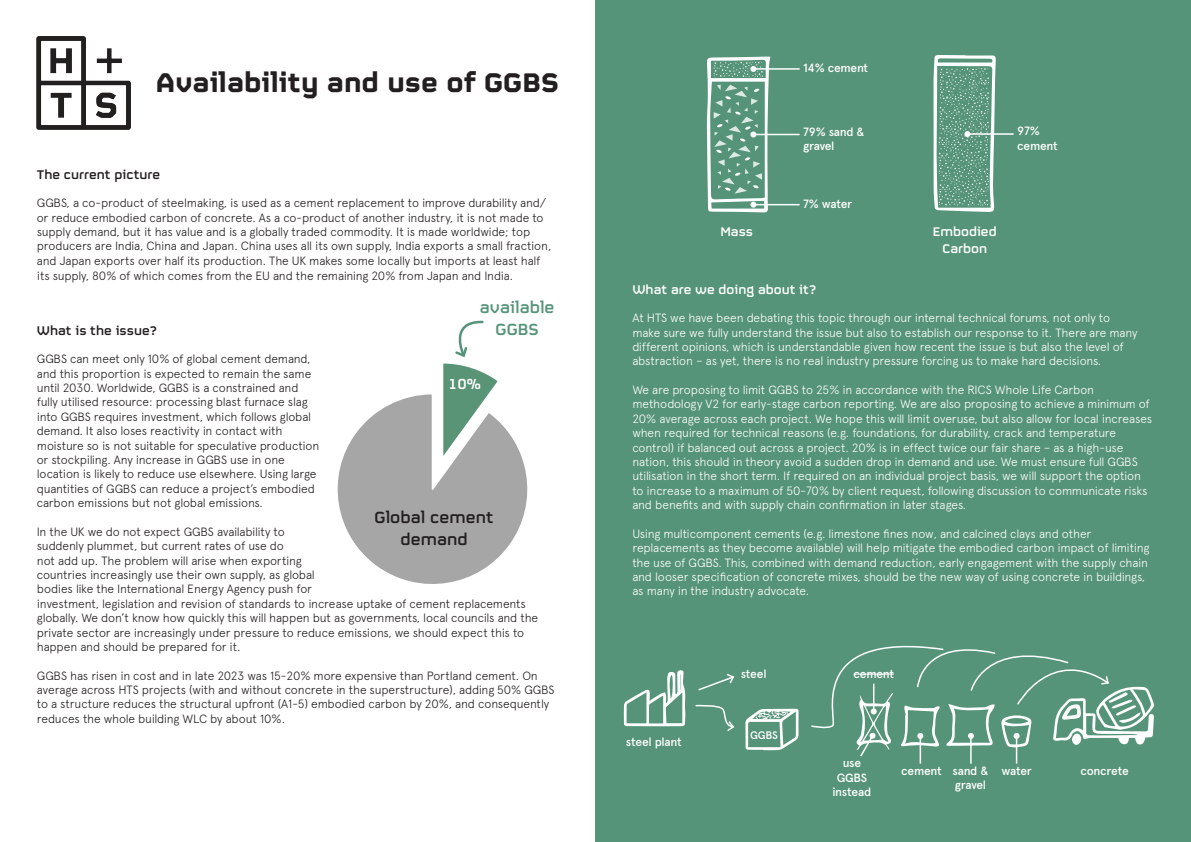
<style>
.page{position:relative;width:1191px;height:842px;background:#fff}
.page>*{position:absolute;margin:0;border:0;box-sizing:border-box;transform-origin:0 0}
.t1{font:700 30px "FS Sinclair";color:#231f20}
.t2{font:500 18px/21.6px "FS Sinclair";color:#231f20;text-align:center}
.t3{font:500 18px/21.6px "FS Sinclair";color:#569479;text-align:center}
.t4{font:500 16.2px "FS Sinclair";color:#fff}
.t5{font:500 14px/16.8px "FS Sinclair";color:#fff;text-align:center}
.t6{font:500 14px "FS Sinclair";color:#231f20}
.t7{font:300 12px/14.4px "Apercu";letter-spacing:-.015em;color:#231f20}
.t8{font:300 12px/14.4px "Apercu";letter-spacing:-.015em;color:#fff}
.Body_copy__12__black{font:500 12px/14.4px "Apercu";letter-spacing:-.02em;color:#fff}
.Body_copy__12__black-2{font:500 11px "Apercu";color:#fff}
</style>
<div class="page">
<div style="left:595px;top:0;width:596px;height:842px;background:#569479"></div>
<hr style="left:753px;top:68px;width:46px;height:2px;background:#fff">
<hr style="left:753px;top:134px;width:46px;height:1px;background:#fff">
<hr style="left:967px;top:133px;width:46px;height:2px;background:#fff">
<hr style="left:753px;top:204px;width:46px;height:1px;background:#fff">
<svg style="left:707px;top:57px;width:63px;height:155px"></svg>
<svg style="left:933px;top:55px;width:62px;height:157px"></svg>
<svg style="left:624px;top:670px;width:62px;height:56px"></svg>
<svg style="left:698px;top:674px;width:37px;height:17px"></svg>
<svg style="left:695px;top:704px;width:39px;height:27px"></svg>
<svg style="left:745px;top:645px;width:409px;height:119px"></svg>
<img style="left:37px;top:36px;width:93px;height:93px">
<svg style="left:337px;top:394px;width:191px;height:190px"></svg>
<svg style="left:441px;top:320px;width:60px;height:143px"></svg>
<p class="t1" style="left:156px;top:56px;width:404px">Availability and use of GGBS</p>
<p class="t6" style="left:37px;top:163px;width:125px">The current picture</p>
<p class="t7" style="left:37px;top:196px;width:516px">GGBS, a co-product of steelmaking, is used as a cement replacement to improve durability and/ or reduce embodied carbon of concrete. As a co-product of another industry, it is not made to supply demand, but it has value and is a globally traded commodity. It is made worldwide; top producers are India, China and Japan. China uses all its own supply, India exports a small fraction, and Japan exports over half its production. The UK makes some locally but imports at least half its supply, 80% of which comes from the EU and the remaining 20% from Japan and India.</p>
<p class="t3" style="left:480px;top:295px;width:76px">available<br>GGBS</p>
<p class="t6" style="left:37px;top:319px;width:122px">What is the issue?</p>
<p class="t7" style="left:37px;top:352px;width:284px">GGBS can meet only 10% of global cement demand, and this proportion is expected to remain the same until 2030. Worldwide, GGBS is a constrained and fully utilised resource: processing blast furnace slag into GGBS requires investment, which follows global demand. It also loses reactivity in contact with moisture so is not suitable for speculative production or stockpiling. Any increase in GGBS use in one location is likely to reduce use elsewhere. Using large quantities of GGBS can reduce a project’s embodied carbon emissions but not global emissions.</p>
<p class="t7" style="left:37px;top:524px;width:503px">In the UK we do not expect GGBS availability to<br>suddenly plummet, but current rates of use do<br>not add up. The problem will arise when exporting<br>countries increasingly use their own supply, as global<br>bodies like the International Energy Agency push for<br>investment, legislation and revision of standards to increase uptake of cement replacements globally. We don’t know how quickly this will happen but as governments, local councils and the private sector are increasingly under pressure to reduce emissions, we should expect this to happen and should be prepared for it.</p>
<p class="t7" style="left:37px;top:668px;width:519px">GGBS has risen in cost and in late 2023 was 15-20% more expensive than Portland cement. On average across HTS projects (with and without concrete in the superstructure), adding 50% GGBS to a structure reduces the structural upfront (A1-5) embodied carbon by 20%, and consequently reduces the whole building WLC by about 10%.</p>
<p class="t4" style="left:448px;top:371px;width:34px">10%</p>
<p class="t2" style="left:374px;top:504px;width:121px">Global cement demand</p>
<p class="Body_copy__12__black" style="left:803px;top:61px;width:67px">14% cement</p>
<p class="Body_copy__12__black" style="left:803px;top:124px;width:63px">79% sand &amp; gravel</p>
<p class="Body_copy__12__black" style="left:1017px;top:124px;width:42px">97% cement</p>
<p class="Body_copy__12__black" style="left:803px;top:196px;width:50px">7% water</p>
<p class="t5" style="left:720px;top:222px;width:34px">Mass</p>
<p class="t5" style="left:932px;top:222px;width:65px">Embodied<br>Carbon</p>
<p class="t5" style="left:632px;top:279px;width:186px">What are we doing about it?</p>
<p class="t8" style="left:632px;top:311px;width:507px">At HTS we have been debating this topic through our internal technical forums, not only to make sure we fully understand the issue but also to establish our response to it. There are many different opinions, which is understandable given how recent the issue is but also the level of abstraction – as yet, there is no real industry pressure forcing us to make hard decisions.</p>
<p class="t8" style="left:632px;top:382px;width:521px">We are proposing to limit GGBS to 25% in accordance with the RICS Whole Life Carbon methodology V2 for early-stage carbon reporting. We are also proposing to achieve a minimum of 20% average across each project. We hope this will limit overuse, but also allow for local increases when required for technical reasons (e.g. foundations, for durability, crack and temperature control) if balanced out across a project. 20% is in effect twice our fair share – as a high-use nation, this should in theory avoid a sudden drop in demand and use. We must ensure full GGBS utilisation in the short term. If required on an individual project basis, we will support the option to increase to a maximum of 50-70% by client request, following discussion to communicate risks and benefits and with supply chain confirmation in later stages.</p>
<p class="t8" style="left:632px;top:526px;width:518px">Using multicomponent cements (e.g. limestone fines now, and calcined clays and other replacements as they become available) will help mitigate the embodied carbon impact of limiting the use of GGBS. This, combined with demand reduction, early engagement with the supply chain and looser specification of concrete mixes, should be the new way of using concrete in buildings, as many in the industry advocate.</p>
<p class="Body_copy__12__black" style="left:626px;top:734px;width:57px">steel plant</p>
<p class="Body_copy__12__black" style="left:740px;top:666px;width:27px">steel</p>
<p class="Body_copy__12__black-2" style="left:750px;top:728px;width:29px">GGBS</p>
<p class="Body_copy__12__black" style="left:853px;top:667px;width:42px">cement</p>
<p class="Body_copy__12__black" style="left:832px;top:756px;width:40px;text-align:center">use<br>GGBS instead</p>
<p class="Body_copy__12__black" style="left:952px;top:764px;width:37px">sand &amp;</p>
<p class="Body_copy__12__black" style="left:1001px;top:764px;width:32px">water</p>
<p class="Body_copy__12__black" style="left:1080px;top:764px;width:50px">concrete</p>
<p class="Body_copy__12__black" style="left:901px;top:764px;width:42px">cement</p>
<p class="Body_copy__12__black" style="left:955px;top:778px;width:33px">gravel</p>
</div>
